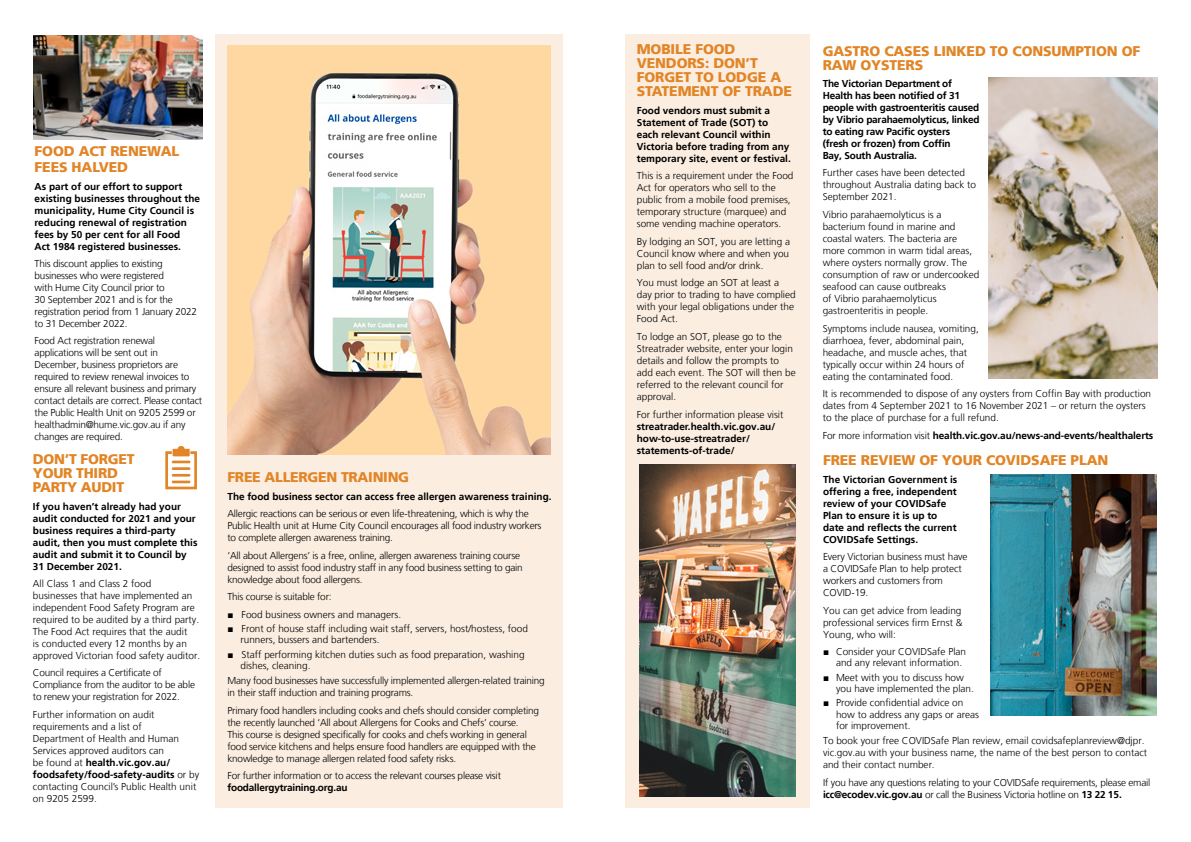
<style>
.page{position:relative;width:1191px;height:842px;background:#fff}
.page>*{position:absolute;margin:0;border:0;box-sizing:border-box;transform-origin:0 0}
.t1{font:900 14px/14px "Frutiger LT";letter-spacing:-.01em;color:#e18527}
.t2{font:300 10px/12px "Frutiger LT";color:#000}
.t3{font:300 10px/12px "Frutiger LT";letter-spacing:-.02em;color:#000}
.t4{font:700 10px/12px "Frutiger LT";color:#000}
.t5{font:700 10px/12px "Frutiger LT";letter-spacing:-.02em;color:#000}
.s1{font-weight:700}
.s2{font-family:"Arial";font-weight:400}
.s3{font-weight:300}
</style>
<div class="page">
<div style="left:215px;top:34px;width:348px;height:774px;background:#fbeee1"></div>
<div style="left:625px;top:34px;width:184px;height:774px;background:#fbeee1"></div>
<img style="left:988px;top:78px;width:169px;height:300px">
<img style="left:990px;top:475px;width:166px;height:241px">
<img style="left:34px;top:35px;width:168px;height:105px">
<svg style="left:165px;top:446px;width:32px;height:43px"></svg>
<img style="left:639px;top:464px;width:156px;height:333px">
<img style="left:227px;top:45px;width:324px;height:410px">
<h1 class="t1" style="left:35px;top:143px;width:146px;line-height:16px">FOOD ACT RENEWAL<br>FEES HALVED</h1>
<p class="t4" style="left:35px;top:180px;width:167px">As part of our effort to support existing businesses throughout the municipality, Hume City Council is reducing renewal of registration fees by 50 per cent for all Food<br>Act 1984 registered businesses.</p>
<p class="t3" style="left:35px;top:257px;width:164px">This discount applies to existing businesses who were registered<br>with Hume City Council prior to<br>30 September 2021 and is for the registration period from 1 January 2022 to 31 December 2022.</p>
<p class="t3" style="left:35px;top:335px;width:169px">Food Act registration renewal applications will be sent out in December, business proprietors are required to review renewal invoices to ensure all relevant business and primary contact details are correct. Please contact the Public Health Unit on 9205 2599 or healthadmin@hume.vic.gov.au if any changes are required.</p>
<h1 class="t1" style="left:33px;top:452px;width:103px">DON’T FORGET<br>YOUR THIRD<br>PARTY AUDIT</h1>
<p class="t4" style="left:33px;top:500px;width:166px">If you haven’t already had your audit conducted for 2021 and your business requires a third-party audit, then you must complete this audit and submit it to Council by<br>31 December 2021.</p>
<p class="t2" style="left:33px;top:577px;width:169px">All Class 1 and Class 2 food<br>businesses that have implemented an independent Food Safety Program are required to be audited by a third party.<br>The Food Act requires that the audit<br>is conducted every 12 months by an approved Victorian food safety auditor.</p>
<p class="t3" style="left:33px;top:667px;width:164px">Council requires a Certificate of<br>Compliance from the auditor to be able to renew your registration for 2022.</p>
<p class="t2" style="left:33px;top:708px;width:168px">Further information on audit requirements and a list of<br>Department of Health and Human<br>Services approved auditors can<br>be found at <span class="s1">health.vic.gov.au/ foodsafety/food-safety-audits</span> or by contacting Council’s Public Health unit on 9205 2599.</p>
<h1 class="t1" style="left:227px;top:470px;width:183px">FREE ALLERGEN TRAINING</h1>
<p class="t4" style="left:227px;top:491px;width:325px">The food business sector can access free allergen awareness training.</p>
<p class="t3" style="left:227px;top:508px;width:315px">Allergic reactions can be serious or even life-threatening, which is why the<br>Public Health unit at Hume City Council encourages all food industry workers to complete allergen awareness training.</p>
<p class="t3" style="left:227px;top:549px;width:297px">‘All about Allergens’ is a free, online, allergen awareness training course designed to assist food industry staff in any food business setting to gain knowledge about food allergens.</p>
<p class="t3" style="left:227px;top:591px;width:106px">This course is suitable for:</p>
<p class="t2" style="left:227px;top:608px;width:175px"><span class="s2">■</span> Food business owners and managers.</p>
<p class="t2" style="left:240px;top:623px;width:289px;line-height:11.5px;text-indent:-13px"><span class="s2">■</span> Front of house staff including wait staff, servers, host/hostess, food runners, bussers and bartenders.</p>
<p class="t2" style="left:240px;top:649px;width:285px;line-height:11.5px;text-indent:-13px"><span class="s2">■</span> Staff performing kitchen duties such as food preparation, washing dishes, cleaning.</p>
<p class="t3" style="left:227px;top:675px;width:319px">Many food businesses have successfully implemented allergen-related training in their staff induction and training programs.</p>
<p class="t3" style="left:227px;top:704px;width:313px">Primary food handlers including cooks and chefs should consider completing the recently launched ‘All about Allergens for Cooks and Chefs’ course.<br>This course is designed specifically for cooks and chefs working in general food service kitchens and helps ensure food handlers are equipped with the knowledge to manage allergen related food safety risks.</p>
<p class="t3" style="left:227px;top:770px;width:275px">For further information or to access the relevant courses please visit</p>
<p class="t5" style="left:227px;top:782px;width:122px">foodallergytraining.org.au</p>
<h1 class="t1" style="left:637px;top:42px;width:157px">MOBILE FOOD<br>VENDORS: DON’T<br>FORGET TO LODGE A<br>STATEMENT OF TRADE</h1>
<p class="t4" style="left:637px;top:104px;width:155px">Food vendors must submit a<br>Statement of Trade (SOT) to each relevant Council within<br>Victoria before trading from any temporary site, event or festival.</p>
<p class="t2" style="left:637px;top:170px;width:158px">This is a requirement under the Food Act for operators who sell to the public from a mobile food premises, temporary structure (marquee) and some vending machine operators.</p>
<p class="t2" style="left:637px;top:235px;width:155px;text-align:justify">By lodging an SOT, you are letting a Council know where and when you plan to sell food and/or drink.</p>
<p class="t2" style="left:637px;top:277px;width:160px">You must lodge an SOT at least a day prior to trading to have complied with your legal obligations under the<br>Food Act.</p>
<p class="t2" style="left:637px;top:331px;width:160px">To lodge an SOT, please go to the<br>Streatrader website, enter your login details and follow the prompts to add each event. The SOT will then be referred to the relevant council for approval.</p>
<p class="t2" style="left:637px;top:408px;width:148px">For further information please visit</p>
<p class="t4" style="left:637px;top:420px;width:140px">streatrader.health.vic.gov.au/ how-to-use-streatrader/ statements-of-trade/</p>
<h1 class="t1" style="left:822px;top:44px;width:319px">GASTRO CASES LINKED TO CONSUMPTION OF<br>RAW OYSTERS</h1>
<p class="t5" style="left:822px;top:78px;width:158px">The Victorian Department of<br>Health has been notified of 31 people with gastroenteritis caused by Vibrio parahaemolyticus, linked to eating raw Pacific oysters<br>(fresh or frozen) from Coffin<br>Bay, South Australia.</p>
<p class="t2" style="left:822px;top:167px;width:155px">Further cases have been detected throughout Australia dating back to<br>September 2021.</p>
<p class="t2" style="left:822px;top:209px;width:158px">Vibrio parahaemolyticus is a bacterium found in marine and coastal waters. The bacteria are more common in warm tidal areas, where oysters normally grow. The consumption of raw or undercooked seafood can cause outbreaks<br>of Vibrio parahaemolyticus gastroenteritis in people.</p>
<p class="t2" style="left:822px;top:322px;width:158px">Symptoms include nausea, vomiting, diarrhoea, fever, abdominal pain, headache, and muscle aches, that typically occur within 24 hours of eating the contaminated food.</p>
<p class="t2" style="left:822px;top:388px;width:330px">It is recommended to dispose of any oysters from Coffin Bay with production dates from 4 September 2021 to 16 November 2021 – or return the oysters to the place of purchase for a full refund.</p>
<p class="t4" style="left:822px;top:429px;width:332px"><span class="s3">For more information visit</span> health.vic.gov.au/news-and-events/healthalerts</p>
<h1 class="t1" style="left:823px;top:453px;width:287px">FREE REVIEW OF YOUR COVIDSAFE PLAN</h1>
<p class="t4" style="left:823px;top:473px;width:136px">The Victorian Government is offering a free, independent review of your COVIDSafe<br>Plan to ensure it is up to date and reflects the current<br>COVIDSafe Settings.</p>
<p class="t2" style="left:823px;top:551px;width:146px">Every Victorian business must have a COVIDSafe Plan to help protect workers and customers from<br>COVID-19.</p>
<p class="t2" style="left:823px;top:604px;width:141px;text-align:justify">You can get advice from leading professional services firm Ernst &amp; Young, who will:</p>
<p class="t2" style="left:836px;top:646px;width:132px;line-height:11.5px;text-indent:-13px"><span class="s2">■</span> Consider your COVIDSafe Plan and any relevant information.</p>
<p class="t2" style="left:836px;top:672px;width:139px;line-height:11.5px;text-indent:-13px"><span class="s2">■</span> Meet with you to discuss how you have implemented the plan.</p>
<p class="t2" style="left:836px;top:697px;width:144px;line-height:11.5px;text-indent:-13px"><span class="s2">■</span> Provide confidential advice on how to address any gaps or areas for improvement.</p>
<p class="t2" style="left:823px;top:735px;width:325px">To book your free COVIDSafe Plan review, email covidsafeplanreview@djpr. vic.gov.au with your business name, the name of the best person to contact and their contact number.</p>
<p class="t3" style="left:823px;top:777px;width:329px">If you have any questions relating to your COVIDSafe requirements, please email <span class="s1">icc@ecodev.vic.gov.au</span> or call the Business Victoria hotline on <span class="s1">13 22 15.</span></p>
</div>
